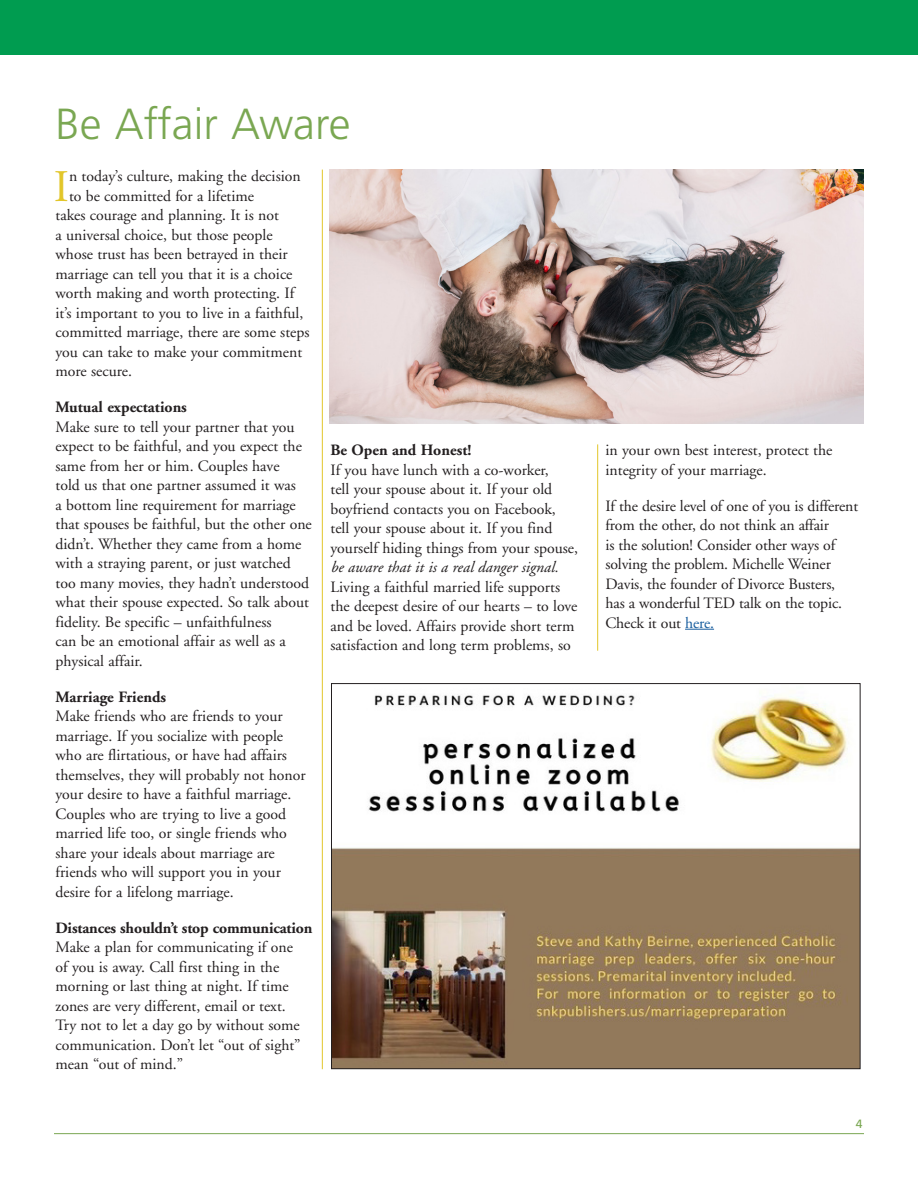
<style>
.page{position:relative;width:918px;height:1188px;background:#fff}
.page>*{position:absolute;margin:0;border:0;box-sizing:border-box;transform-origin:0 0}
.t1{font:45.15px "Adobe Garamond";color:#e2c62a}
.t2{font:300 43.5px "Frutiger";color:#7aa752}
.t3{font:15.75px/19.5px "Adobe Garamond";color:#231f20}
.t4{font:700 15.75px "Adobe Garamond";color:#231f20}
.t5{font:12px "Frutiger";color:#7aa752}
.s1{font-style:italic}
.s2{color:#175d9e}
</style>
<div class="page">
<div style="left:0;top:0;width:918px;height:54px;background:#009c50"></div>
<hr style="left:54px;top:1133px;width:810px;height:1px;background:#7aa752">
<svg style="left:685px;top:629px;width:29px;height:1px"></svg>
<hr style="left:322px;top:170px;width:1px;height:899px;background:#e2c62a">
<hr style="left:597px;top:444px;width:1px;height:207px;background:#e2c62a">
<img style="left:333px;top:695px;width:526px;height:372px">
<img style="left:329px;top:169px;width:535px;height:254px">
<p class="t2" style="left:56px;top:99px;width:296px">Be Affair Aware</p>
<p class="t1" style="left:54px;top:162px;width:17px">I</p>
<p class="t3" style="left:69px;top:167px;width:233px">n today’s culture, making the decision</p>
<p class="t3" style="left:69px;top:186px;width:187px">to be committed for a lifetime</p>
<p class="t3" style="left:56px;top:206px;width:225px">takes courage and planning. It is not</p>
<p class="t3" style="left:56px;top:225px;width:219px">a universal choice, but those people</p>
<p class="t3" style="left:56px;top:245px;width:234px">whose trust has been betrayed in their</p>
<p class="t3" style="left:56px;top:264px;width:239px">marriage can tell you that it is a choice</p>
<p class="t3" style="left:56px;top:284px;width:240px">worth making and worth protecting. If</p>
<p class="t3" style="left:56px;top:303px;width:249px">it’s important to you to live in a faithful,</p>
<p class="t3" style="left:56px;top:323px;width:255px">committed marriage, there are some steps</p>
<p class="t3" style="left:56px;top:342px;width:248px">you can take to make your commitment</p>
<p class="t3" style="left:56px;top:362px;width:78px">more secure.</p>
<p class="t4" style="left:56px;top:398px;width:133px">Mutual expectations</p>
<p class="t3" style="left:56px;top:417px;width:258px">Make sure to tell your partner that you expect to be faithful, and you expect the same from her or him. Couples have<br>told us that one partner assumed it was<br>a bottom line requirement for marriage that spouses be faithful, but the other one didn’t. Whether they came from a home with a straying parent, or just watched too many movies, they hadn’t understood what their spouse expected. So talk about fidelity. Be specific – unfaithfulness<br>can be an emotional affair as well as a physical affair.</p>
<p class="t4" style="left:56px;top:688px;width:112px">Marriage Friends</p>
<p class="t3" style="left:56px;top:707px;width:252px">Make friends who are friends to your marriage. If you socialize with people who are flirtatious, or have had affairs themselves, they will probably not honor your desire to have a faithful marriage.<br>Couples who are trying to live a good married life too, or single friends who share your ideals about marriage are friends who will support you in your desire for a lifelong marriage.</p>
<p class="t4" style="left:56px;top:919px;width:258px">Distances shouldn’t stop communication</p>
<p class="t3" style="left:56px;top:938px;width:246px">Make a plan for communicating if one of you is away. Call first thing in the morning or last thing at night. If time zones are very different, email or text.<br>Try not to let a day go by without some communication. Don’t let “out of sight” mean “out of mind.”</p>
<p class="t4" style="left:331px;top:442px;width:142px">Be Open and Honest!</p>
<p class="t3" style="left:331px;top:460px;width:249px">If you have lunch with a co-worker,<br>tell your spouse about it. If your old boyfriend contacts you on Facebook, tell your spouse about it. If you find yourself hiding things from your spouse, <span class="s1">be aware that it is a real danger signal.<br></span>Living a faithful married life supports the deepest desire of our hearts – to love and be loved. Affairs provide short term satisfaction and long term problems, so</p>
<p class="t3" style="left:606px;top:441px;width:228px">in your own best interest, protect the integrity of your marriage.</p>
<p class="t3" style="left:606px;top:496px;width:254px">If the desire level of one of you is different from the other, do not think an affair<br>is the solution! Consider other ways of solving the problem. Michelle Weiner Davis, the founder of Divorce Busters, has a wonderful TED talk on the topic.<br>Check it out <span class="s2">here.</span></p>
<p class="t5" style="left:856px;top:1117px;width:8px">4</p>
</div>
